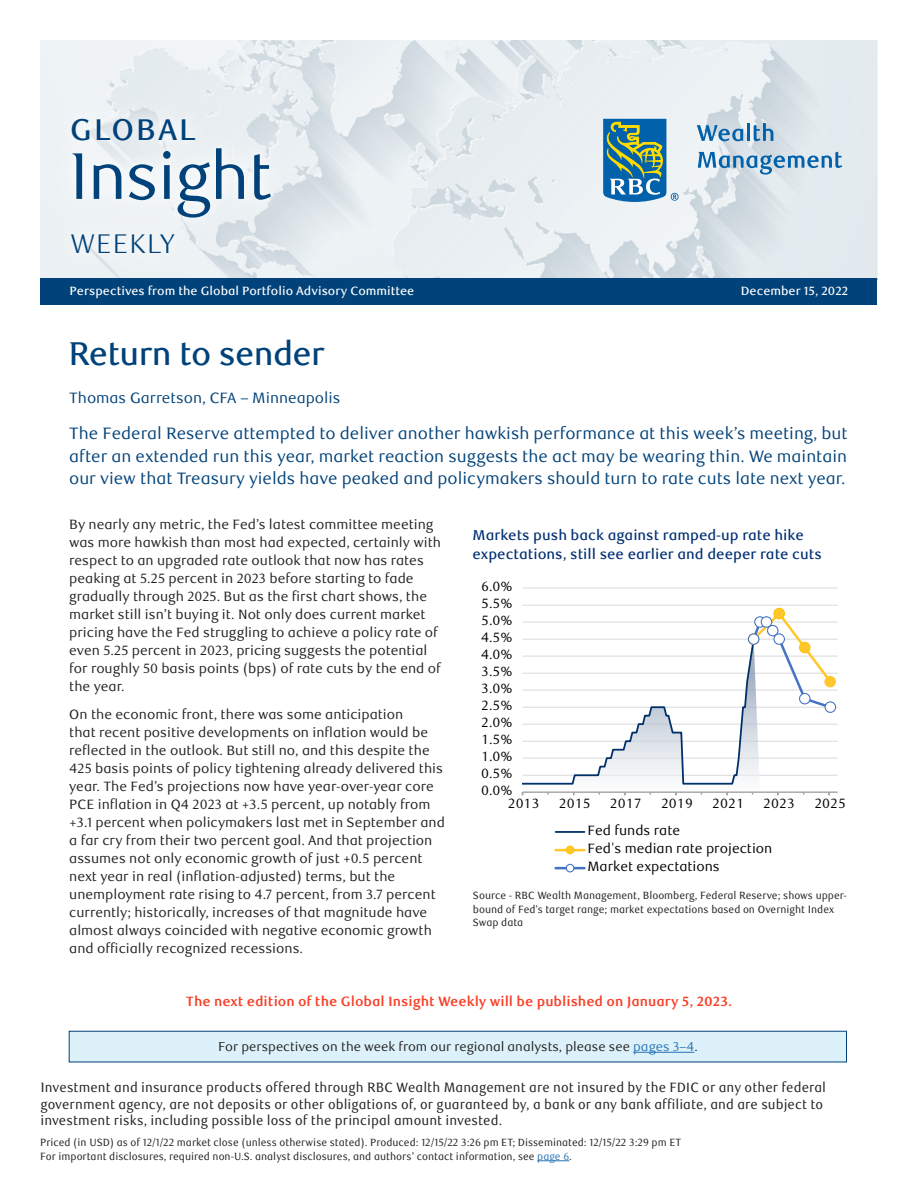
<style>
.page{position:relative;width:918px;height:1188px;background:#fff}
.page>*{position:absolute;margin:0;border:0;box-sizing:border-box;transform-origin:0 0}
.GI-GIW_Title{font:66px "RBC Display";color:#004279}
.t1{font:500 33px "RBC Display";color:#004279}
.GI-GIW_Title-2{font:500 30px "RBC Text";letter-spacing:.05em;color:#004279}
.GI-GIW_Title-3{font:300 27px "RBC Text";letter-spacing:.025em;color:#004279}
.t2{font:16.5px/22.5px "RBC Text";color:#004279;text-align:justify}
.t3{font:15px "RBC Text";color:#004279}
.t4{font:500 14.25px/18.8px "RBC Text";color:#002f73}
.t5{font:13.5px/18px "RBC Text";color:#231f20}
.Disclosure_Text{font:13.5px/16.5px "RBC Text Cond";letter-spacing:.005em;color:#231f20}
.t6{font:13.5px/18.1px "RBC Text Tabular";color:#000}
.t7{font:700 13.5px "RBC Text";color:#f93f26}
.Body_Text_Compact{font:12.75px "RBC Text";color:#231f20}
.t8{font:500 12px "RBC Text";color:#fff}
.Tiny_Legal{font:10.5px/13.5px "RBC Text Cond";color:#231f20}
.s1{color:#2774b6}
</style>
<div class="page">
<img style="left:40px;top:40px;width:838px;height:238px">
<div style="left:40px;top:278px;width:838px;height:27px;background:#004279"></div>
<svg style="left:603px;top:119px;width:76px;height:83px;background:#6096a3"></svg>
<svg style="left:697px;top:125px;width:46px;height:16px"></svg>
<hr style="left:747px;top:123px;width:3px;height:18px;background:#0161aa">
<svg style="left:754px;top:123px;width:19px;height:18px"></svg>
<svg style="left:698px;top:152px;width:144px;height:23px;background:#a1c1d8"></svg>
<svg style="left:45px;top:93px;width:250px;height:185px;background:#e7edf0"></svg>
<div style="left:63px;top:110px;width:217px;height:152px;background:#fff;opacity:.75"></div>
<hr style="left:523px;top:775px;width:315px;height:1px;background:#d9d9d9">
<hr style="left:523px;top:758px;width:315px;height:1px;background:#d9d9d9">
<hr style="left:523px;top:741px;width:315px;height:1px;background:#d9d9d9">
<hr style="left:523px;top:724px;width:315px;height:1px;background:#d9d9d9">
<hr style="left:523px;top:707px;width:315px;height:1px;background:#d9d9d9">
<hr style="left:523px;top:690px;width:315px;height:1px;background:#d9d9d9">
<hr style="left:523px;top:673px;width:315px;height:1px;background:#d9d9d9">
<hr style="left:523px;top:656px;width:315px;height:1px;background:#d9d9d9">
<hr style="left:523px;top:639px;width:315px;height:1px;background:#d9d9d9">
<hr style="left:523px;top:622px;width:315px;height:1px;background:#d9d9d9">
<hr style="left:523px;top:605px;width:315px;height:1px;background:#d9d9d9">
<hr style="left:523px;top:588px;width:315px;height:1px;background:#d9d9d9">
<hr style="left:523px;top:791px;width:315px;height:2px;background:#a6a6a6">
<div style="left:773px;top:608px;width:12px;height:11px;border:1px solid #ffc000;border-radius:50%"></div>
<div style="left:824px;top:676px;width:12px;height:11px;border:1px solid #ffc72c;border-radius:50%"></div>
<svg style="left:523px;top:610px;width:311px;height:175px"></svg>
<div style="left:748px;top:634px;width:11px;height:10px;background:#fff;border-radius:50%"></div>
<div style="left:748px;top:633px;width:11px;height:12px;border:1px solid #4472c4;border-radius:50%"></div>
<svg style="left:755px;top:617px;width:10px;height:10px"></svg>
<div style="left:754px;top:616px;width:12px;height:12px;border:1px solid #4472c4;border-radius:50%"></div>
<div style="left:761px;top:617px;width:11px;height:10px;background:#fff;border-radius:50%"></div>
<div style="left:761px;top:616px;width:11px;height:12px;border:1px solid #4472c4;border-radius:50%"></div>
<div style="left:768px;top:625px;width:10px;height:11px;background:#fff;border-radius:50%"></div>
<div style="left:767px;top:625px;width:11px;height:11px;border:1px solid #4472c4;border-radius:50%"></div>
<div style="left:774px;top:634px;width:10px;height:10px;background:#fff;border-radius:50%"></div>
<div style="left:773px;top:633px;width:12px;height:12px;border:1px solid #4472c4;border-radius:50%"></div>
<div style="left:800px;top:693px;width:10px;height:11px;background:#fff;border-radius:50%"></div>
<div style="left:799px;top:693px;width:12px;height:11px;border:1px solid #4472c4;border-radius:50%"></div>
<div style="left:825px;top:702px;width:11px;height:10px;background:#fff;border-radius:50%"></div>
<div style="left:825px;top:701px;width:11px;height:12px;border:1px solid #4472c4;border-radius:50%"></div>
<hr style="left:556px;top:831px;width:28px;height:2px;background:#003168">
<hr style="left:556px;top:849px;width:28px;height:2px;background:#ffc72c">
<div style="left:566px;top:846px;width:8px;height:8px;background:#ffc72c;border-radius:50%"></div>
<div style="left:566px;top:846px;width:8px;height:8px;border:1px solid #ffc000;border-radius:50%"></div>
<hr style="left:556px;top:867px;width:28px;height:2px;background:#4472c4">
<div style="left:566px;top:864px;width:8px;height:8px;background:#fff;border-radius:50%"></div>
<div style="left:566px;top:864px;width:8px;height:8px;border:1px solid #4472c4;border-radius:50%"></div>
<div style="left:69px;top:1031px;width:778px;height:31px;background:#dcf1fa"></div>
<hr style="left:633px;top:1052px;width:61px;height:1px;background:#2774b6">
<div style="left:69px;top:1031px;width:778px;height:31px;border:1px solid #004279"></div>
<hr style="left:537px;top:1161px;width:32px;height:1px;background:#2774b6">
<h1 class="GI-GIW_Title-2" style="left:70px;top:112px;width:128px">GLOBAL</h1>
<h1 class="GI-GIW_Title" style="left:70px;top:138px;width:203px">Insight</h1>
<h1 class="GI-GIW_Title-3" style="left:70px;top:228px;width:106px">WEEKLY</h1>
<p class="t8" style="left:70px;top:284px;width:346px">Perspectives from the Global Portfolio Advisory Committee</p>
<p class="t8" style="left:741px;top:284px;width:109px">December 15, 2022</p>
<h2 class="t1" style="left:69px;top:335px;width:257px">Return to sender</h2>
<p class="t3" style="left:69px;top:390px;width:273px">Thomas Garretson, CFA – Minneapolis</p>
<p class="t2" style="left:69px;top:423px;width:780px">The Federal Reserve attempted to deliver another hawkish performance at this week’s meeting, but after an extended run this year, market reaction suggests the act may be wearing thin. We maintain our view that Treasury yields have peaked and policymakers should turn to rate cuts late next year.</p>
<p class="t5" style="left:69px;top:516px;width:373px">By nearly any metric, the Fed’s latest committee meeting was more hawkish than most had expected, certainly with respect to an upgraded rate outlook that now has rates peaking at 5.25 percent in 2023 before starting to fade gradually through 2025. But as the first chart shows, the market still isn’t buying it. Not only does current market pricing have the Fed struggling to achieve a policy rate of even 5.25 percent in 2023, pricing suggests the potential for roughly 50 basis points (bps) of rate cuts by the end of the year.</p>
<p class="t5" style="left:69px;top:705px;width:377px">On the economic front, there was some anticipation<br>that recent positive developments on inflation would be reflected in the outlook. But still no, and this despite the 425 basis points of policy tightening already delivered this year. The Fed’s projections now have year-over-year core PCE inflation in Q4 2023 at +3.5 percent, up notably from +3.1 percent when policymakers last met in September and a far cry from their two percent goal. And that projection assumes not only economic growth of just +0.5 percent next year in real (inflation-adjusted) terms, but the unemployment rate rising to 4.7 percent, from 3.7 percent currently; historically, increases of that magnitude have almost always coincided with negative economic growth and officially recognized recessions.</p>
<p class="t4" style="left:472px;top:526px;width:351px">Markets push back against ramped-up rate hike expectations, still see earlier and deeper rate cuts</p>
<p class="t6" style="left:481px;top:578px;width:33px">6.0%</p>
<p class="t6" style="left:481px;top:595px;width:33px">5.5%</p>
<p class="t6" style="left:481px;top:612px;width:33px">5.0%</p>
<p class="t6" style="left:481px;top:629px;width:33px">4.5%</p>
<p class="t6" style="left:481px;top:646px;width:33px">4.0%</p>
<p class="t6" style="left:481px;top:663px;width:33px">3.5%</p>
<p class="t6" style="left:481px;top:680px;width:33px">3.0%</p>
<p class="t6" style="left:481px;top:697px;width:33px">2.5%</p>
<p class="t6" style="left:481px;top:714px;width:33px">2.0%</p>
<p class="t6" style="left:481px;top:731px;width:33px">1.5%</p>
<p class="t6" style="left:481px;top:748px;width:33px">1.0%</p>
<p class="t6" style="left:481px;top:765px;width:33px">0.5%</p>
<p class="t6" style="left:481px;top:782px;width:33px">0.0%</p>
<p class="t6" style="left:508px;top:795px;width:33px">2013</p>
<p class="t6" style="left:559px;top:795px;width:33px">2015</p>
<p class="t6" style="left:610px;top:795px;width:33px">2017</p>
<p class="t6" style="left:661px;top:795px;width:33px">2019</p>
<p class="t6" style="left:712px;top:795px;width:33px">2021</p>
<p class="t6" style="left:763px;top:795px;width:33px">2023</p>
<p class="t6" style="left:814px;top:795px;width:33px">2025</p>
<p class="t6" style="left:588px;top:821px;width:186px">Fed funds rate<br>Fed's median rate projection<br>Market expectations</p>
<p class="Tiny_Legal" style="left:473px;top:889px;width:376px">Source - RBC Wealth Management, Bloomberg, Federal Reserve; shows upper&shy;bound of Fed’s target range; market expectations based on Overnight Index<br>Swap data</p>
<p class="t7" style="left:186px;top:994px;width:548px">The next edition of the Global Insight Weekly will be published on January 5, 2023.</p>
<p class="Body_Text_Compact" style="left:218px;top:1039px;width:481px">For perspectives on the week from our regional analysts, please see <span class="s1">pages 3–4</span>.</p>
<p class="Disclosure_Text" style="left:40px;top:1080px;width:787px">Investment and insurance products offered through RBC Wealth Management are not insured by the FDIC or any other federal government agency, are not deposits or other obligations of, or guaranteed by, a bank or any bank affiliate, and are subject to investment risks, including possible loss of the principal amount invested.</p>
<p class="Tiny_Legal" style="left:40px;top:1136px;width:643px">Priced (in USD) as of 12/1/22 market close (unless otherwise stated). Produced: 12/15/22 3:26 pm ET; Disseminated: 12/15/22 3:29 pm ET<br>For important disclosures, required non-U.S. analyst disclosures, and authors’ contact information, see <span class="s1">page 6</span>.</p>
</div>
